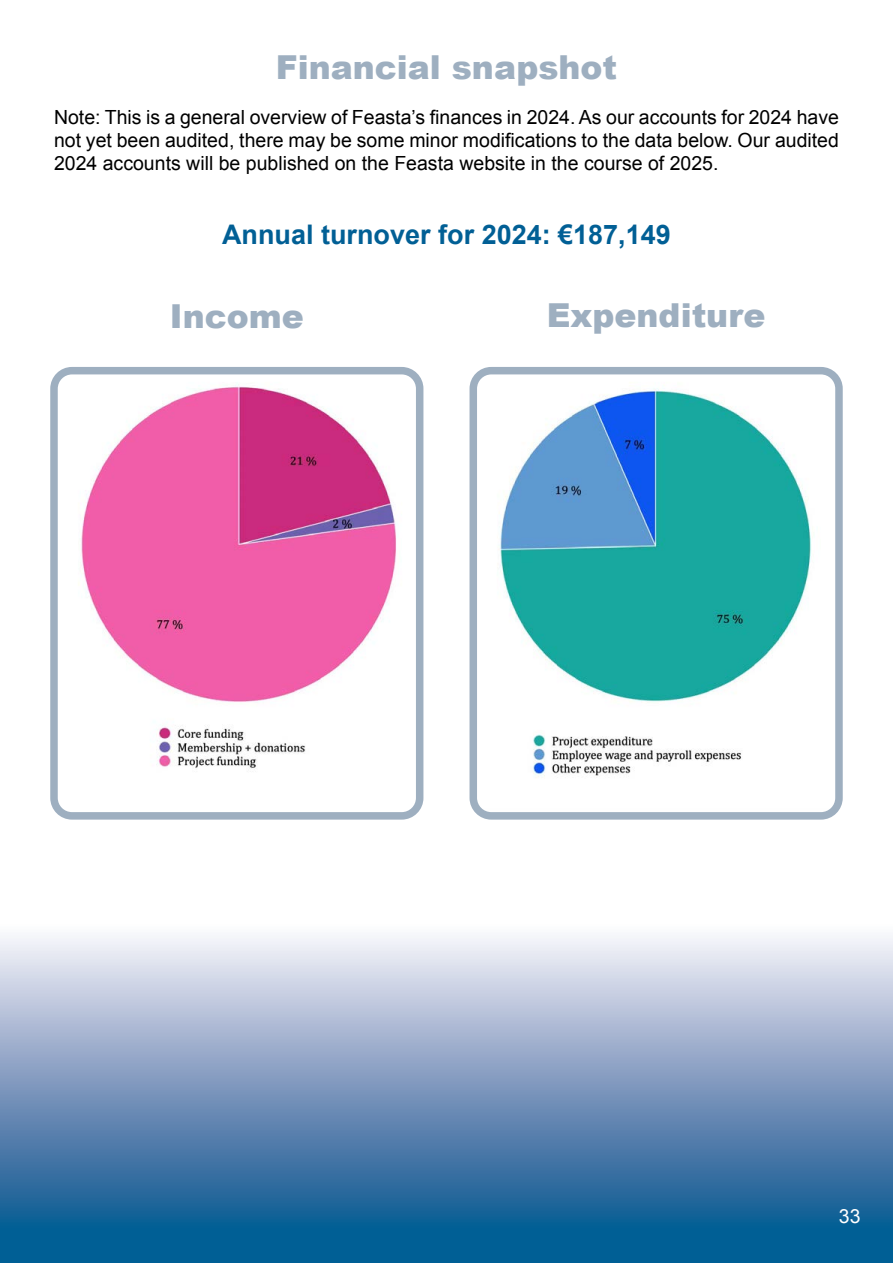
<style>
.page{position:relative;width:893px;height:1263px;background:#fff}
.page>*{position:absolute;margin:0;border:0;box-sizing:border-box;transform-origin:0 0}
.t1{font:900 33px "Arial";color:#9eafc0}
.t2{font:700 27px "Arial";color:#015f95}
.t3{font:19.5px/23.4px "Arial";color:#000;text-align:justify}
.t4{font:19.5px "Arial";color:#fff}
</style>
<div class="page">
<svg style="left:0;top:936px;width:893px;height:327px;background:#7398bc"></svg>
<img style="left:59px;top:376px;width:355px;height:435px">
<div style="left:50px;top:367px;width:373px;height:453px;border:8px solid #9eafc0;border-radius:18px"></div>
<img style="left:478px;top:376px;width:356px;height:435px">
<div style="left:469px;top:367px;width:374px;height:453px;border:8px solid #9eafc0;border-radius:18px"></div>
<h1 class="t1" style="left:276px;top:43px;width:343px">Financial snapshot</h1>
<p class="t3" style="left:54px;top:105px;width:786px">Note: This is a general overview of Feasta’s finances in 2024. As our accounts for 2024 have not yet been audited, there may be some minor modifications to the data below. Our audited 2024 accounts will be published on the Feasta website in the course of 2025.</p>
<h2 class="t2" style="left:222px;top:217px;width:450px">Annual turnover for 2024: €187,149</h2>
<h1 class="t1" style="left:170px;top:293px;width:135px">Income</h1>
<h1 class="t1" style="left:547px;top:292px;width:220px">Expenditure</h1>
<p class="t4" style="left:839px;top:1203px;width:23px">33</p>
</div>
